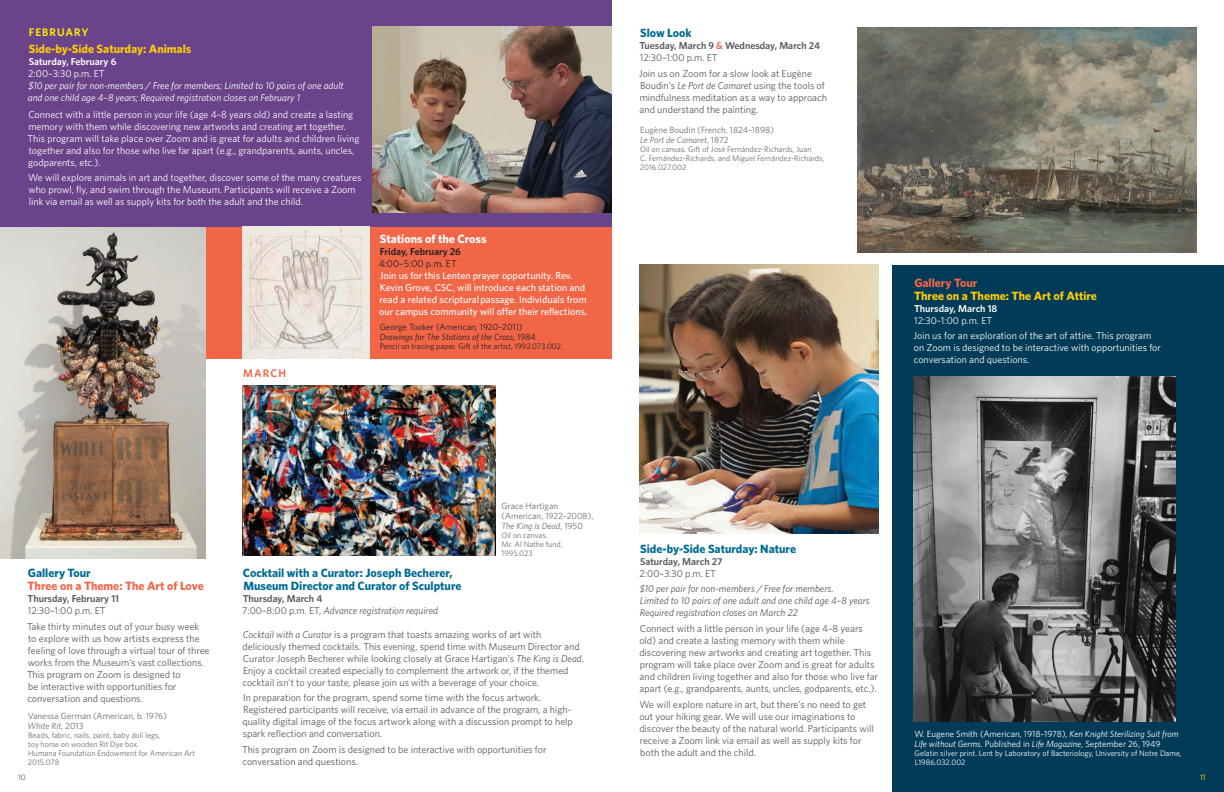
<style>
.page{position:relative;width:1224px;height:792px;background:#fff}
.page>*{position:absolute;margin:0;border:0;box-sizing:border-box;transform-origin:0 0}
.t1{font:700 12px/13px "Whitney HTF";color:#006b94}
.t2{font:700 12px "Whitney HTF";color:#feca0a}
.t3{font:700 12px "Whitney HTF";color:#f26648}
.t4{font:700 12px "Whitney HTF";color:#fff}
.t5{font:600 11px "Whitney HTF";letter-spacing:.1em;color:#fff101}
.t6{font:600 11px "Whitney HTF";letter-spacing:.1em;color:#f26648}
.t7{font:10px/12px "Whitney HTF";color:#57585a}
.t8{font:10px/12px "Whitney HTF";color:#fff}
.t9{font:italic 10px/12px "Whitney HTF";color:#57585a}
.t10{font:500 10px/12px "Whitney HTF";color:#fff}
.t11{font:italic 10px/12px "Whitney HTF";color:#fff}
.t12{font:600 10px/12px "Whitney HTF";color:#57585a}
.t13{font:600 10px "Whitney HTF";color:#fff}
.t14{font:600 10px "Whitney HTF";color:#231f20}
.t15{font:10px "Whitney HTF";color:#231f20}
.t16{font:9px/10px "Whitney HTF";color:#6c6d70}
.t17{font:9px/10px "Whitney HTF";color:#fff}
.t18{font:9px/10px "Whitney HTF";color:#231f20}
.t19{font:8px/9px "Whitney HTF";color:#6c6d70}
.t20{font:8px/9px "Whitney HTF";color:#fff}
.t21{font:8px "Whitney HTF";color:#231f20}
.t22{font:8px "Whitney HTF";color:#fff101}
.t23{font:8px "Whitney HTF";color:#57585a}
.s1{font-style:italic}
.s2{color:#f26648}
.s3{font-weight:400}
.s4{font-weight:600;font-style:normal}
.s5{font-style:normal}
</style>
<div class="page">
<div style="left:204px;top:207px;width:408px;height:152px;background:#f26648"></div>
<img style="left:0;top:227px;width:206px;height:331px">
<div style="left:0;top:0;width:612px;height:227px;background:#6a438a"></div>
<img style="left:857px;top:27px;width:340px;height:225px">
<div style="left:892px;top:265px;width:332px;height:527px;background:#003b57"></div>
<img style="left:242px;top:386px;width:254px;height:170px">
<img style="left:914px;top:377px;width:261px;height:344px">
<img style="left:373px;top:27px;width:239px;height:185px">
<img style="left:639px;top:265px;width:239px;height:268px">
<img style="left:242px;top:227px;width:127px;height:132px">
<p class="t5" style="left:29px;top:26px;width:61px">FEBRUARY</p>
<p class="t2" style="left:29px;top:42px;width:164px">Side-by-Side Saturday: Animals</p>
<p class="t13" style="left:29px;top:56px;width:89px">Saturday, February 6</p>
<p class="t8" style="left:28px;top:67px;width:78px">2:00–3:30 p.m. ET</p>
<p class="t11" style="left:28px;top:79px;width:317px">$10 per pair for non-members / Free for members; Limited to 10 pairs of one adult and one child age 4–8 years; Required registration closes on February 1</p>
<p class="t8" style="left:28px;top:108px;width:333px">Connect with a little person in your life (age 4–8 years old) and create a lasting memory with them while discovering new artworks and creating art together.<br>This program will take place over Zoom and is great for adults and children living together and also for those who live far apart (e.g., grandparents, aunts, uncles, godparents, etc.).</p>
<p class="t8" style="left:28px;top:172px;width:335px">We will explore animals in art and together, discover some of the many creatures who prowl, fly, and swim through the Museum. Participants will receive a Zoom link via email as well as supply kits for both the adult and the child.</p>
<p class="t6" style="left:243px;top:367px;width:44px">MARCH</p>
<p class="t4" style="left:380px;top:231px;width:108px">Stations of the Cross</p>
<p class="t14" style="left:380px;top:245px;width:82px">Friday, February 26</p>
<p class="t15" style="left:379px;top:257px;width:80px">4:00–5:00 p.m. ET</p>
<p class="t10" style="left:379px;top:269px;width:210px">Join us for this Lenten prayer opportunity. Rev.<br>Kevin Grove, CSC, will introduce each station and read a related scriptural passage. Individuals from our campus community will offer their reflections.</p>
<p class="t18" style="left:380px;top:322px;width:158px">George Tooker (American, 1920–2011)<br><span class="s1">Drawings for The Stations of the Cross</span>, 1984</p>
<p class="t21" style="left:380px;top:342px;width:184px">Pencil on tracing paper. Gift of the artist, 1992.073.002.</p>
<p class="t1" style="left:640px;top:26px;width:53px">Slow Look</p>
<p class="t12" style="left:640px;top:39px;width:182px">Tuesday, March 9 <span class="s2">&amp;</span> Wednesday, March 24<br><span class="s3">12:30–1:00 p.m. ET</span></p>
<p class="t7" style="left:639px;top:67px;width:189px">Join us on Zoom for a slow look at Eugène Boudin’s <span class="s1">Le Port de Camaret</span> using the tools of mindfulness meditation as a way to approach and understand the painting.</p>
<p class="t16" style="left:640px;top:124px;width:135px">Eugène Boudin (French, 1824–1898)<br><span class="s1">Le Port de Camaret</span>, 1872</p>
<p class="t19" style="left:640px;top:144px;width:186px">Oil on canvas. Gift of José Fernández-Richards, Juan<br>C. Fernández-Richards, and Miguel Fernández-Richards,<br>2016.027.002</p>
<p class="t3" style="left:914px;top:275px;width:64px">Gallery Tour</p>
<p class="t2" style="left:914px;top:288px;width:184px">Three on a Theme: The Art of Attire</p>
<p class="t13" style="left:914px;top:302px;width:85px">Thursday, March 18</p>
<p class="t8" style="left:914px;top:312px;width:239px;line-height:15.6px">12:30–1:00 p.m. ET<br>Join us for an exploration of the art of attire. This program</p>
<p class="t8" style="left:914px;top:341px;width:249px">on Zoom is designed to be interactive with opportunities for conversation and questions.</p>
<p class="t1" style="left:28px;top:566px;width:64px">Gallery Tour</p>
<p class="t3" style="left:28px;top:579px;width:178px">Three on a Theme: The Art of Love</p>
<p class="t12" style="left:28px;top:593px;width:93px">Thursday, February 11</p>
<p class="t7" style="left:27px;top:603px;width:174px;line-height:15.6px">12:30–1:00 p.m. ET<br>Take thirty minutes out of your busy week</p>
<p class="t7" style="left:27px;top:632px;width:184px">to explore with us how artists express the feeling of love through a virtual tour of three works from the Museum’s vast collections.<br>This program on Zoom is designed to<br>be interactive with opportunities for conversation and questions.</p>
<p class="t16" style="left:28px;top:711px;width:141px">Vanessa German (American, b. 1976)<br><span class="s1">White Rit</span>, 2013</p>
<p class="t19" style="left:28px;top:731px;width:169px">Beads, fabric, nails, paint, baby doll legs,<br>toy horse on wooden Rit Dye box.<br>Humana Foundation Endowment for American Art<br>2015.078</p>
<p class="t23" style="left:18px;top:772px;width:9px">10</p>
<p class="t1" style="left:243px;top:566px;width:220px">Cocktail with a Curator: Joseph Becherer,<br>Museum Director and Curator of Sculpture</p>
<p class="t9" style="left:242px;top:593px;width:197px"><span class="s4">Thursday, March 4<br></span><span class="s5">7:00–8:00 p.m. ET,</span> Advance registration required</p>
<p class="t16" style="left:502px;top:501px;width:93px">Grace Hartigan (American, 1922–2008),<br><span class="s1">The King is Dead</span>, 1950</p>
<p class="t19" style="left:502px;top:531px;width:63px">Oil on canvas.<br>Mr. Al Nathe fund,<br>1995.023</p>
<p class="t7" style="left:242px;top:628px;width:343px"><span class="s1">Cocktail with a Curator</span> is a program that toasts amazing works of art with deliciously themed cocktails. This evening, spend time with Museum Director and Curator Joseph Becherer while looking closely at Grace Hartigan’s <span class="s1">The King is Dead</span>.<br>Enjoy a cocktail created especially to complement the artwork or, if the themed cocktail isn’t to your taste, please join us with a beverage of your choice.</p>
<p class="t7" style="left:242px;top:692px;width:332px">In preparation for the program, spend some time with the focus artwork.<br>Registered participants will receive, via email in advance of the program, a high&shy;quality digital image of the focus artwork along with a discussion prompt to help spark reflection and conversation.</p>
<p class="t7" style="left:242px;top:743px;width:306px">This program on Zoom is designed to be interactive with opportunities for conversation and questions.</p>
<p class="t1" style="left:640px;top:542px;width:157px">Side-by-Side Saturday: Nature</p>
<p class="t12" style="left:640px;top:555px;width:84px">Saturday, March 27</p>
<p class="t7" style="left:640px;top:567px;width:78px">2:00–3:30 p.m. ET</p>
<p class="t9" style="left:640px;top:583px;width:231px">$10 per pair for non-members / Free for members.<br>Limited to 10 pairs of one adult and one child age 4–8 years<br>Required registration closes on March 22</p>
<p class="t7" style="left:639px;top:622px;width:240px">Connect with a little person in your life (age 4–8 years old) and create a lasting memory with them while discovering new artworks and creating art together. This program will take place over Zoom and is great for adults and children living together and also for those who live far apart (e.g., grandparents, aunts, uncles, godparents, etc.).</p>
<p class="t7" style="left:639px;top:698px;width:236px">We will explore nature in art, but there’s no need to get out your hiking gear. We will use our imaginations to discover the beauty of the natural world. Participants will receive a Zoom link via email as well as supply kits for both the adult and the child.</p>
<p class="t17" style="left:914px;top:729px;width:266px">W. Eugene Smith (American, 1918–1978), <span class="s1">Ken Knight Sterilizing Suit from<br>Life without Germs</span>. Published in <span class="s1">Life Magazine</span>, September 26, 1949</p>
<p class="t20" style="left:915px;top:749px;width:269px">Gelatin silver print. Lent by Laboratory of Bacteriology, University of Notre Dame,<br>L1986.032.002</p>
<p class="t22" style="left:1200px;top:772px;width:7px">11</p>
</div>
